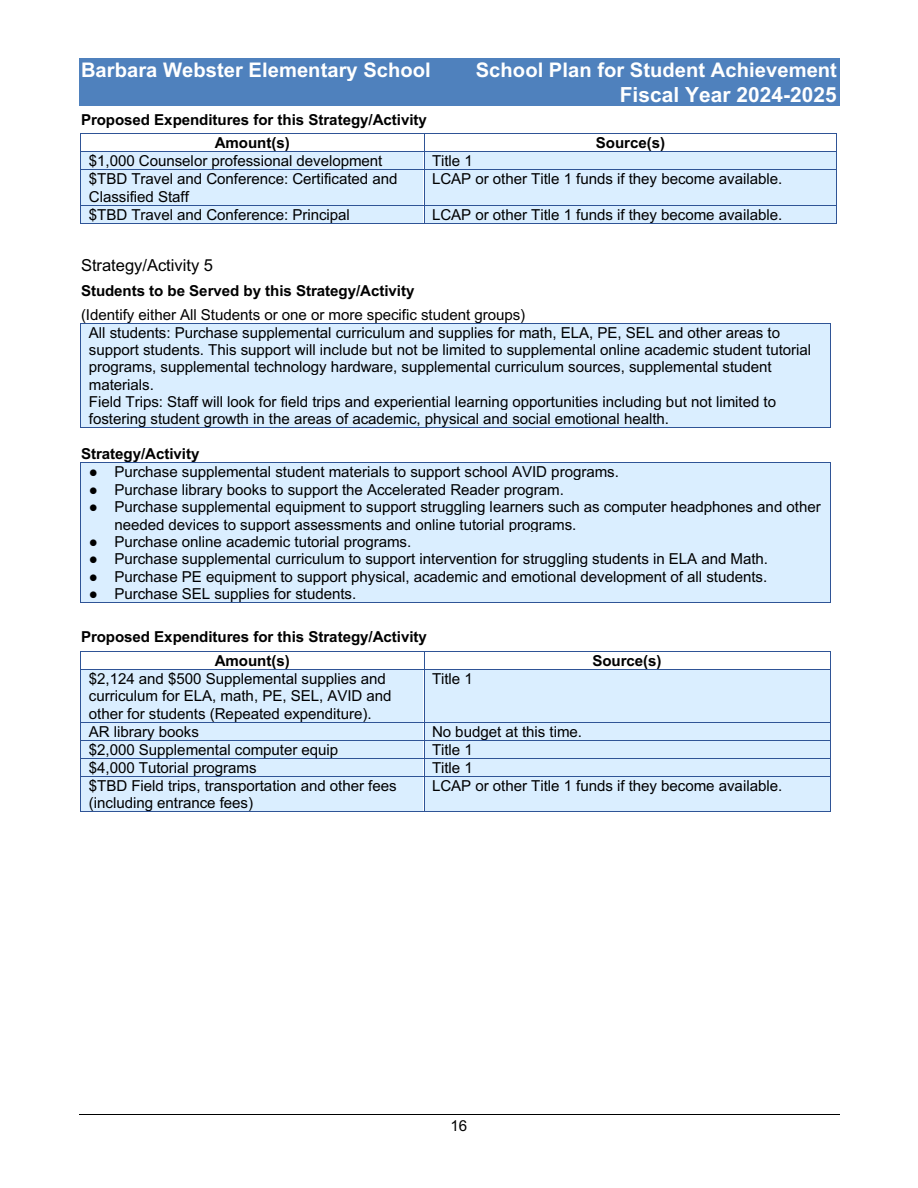
<style>
.page{position:relative;width:918px;height:1188px;background:#fff}
.page>*{position:absolute;margin:0;border:0;box-sizing:border-box;transform-origin:0 0}
.t1{font:700 20.85px "Arial";letter-spacing:.005em;color:#fff}
.t2{font:700 20.1px "Arial";letter-spacing:.005em;color:#fff}
.t3{font:16.5px "Arial";color:#000}
.t4{font:15.15px/17.4px "Arial";letter-spacing:-.005em;color:#000}
.t5{font:700 15.15px/23.7px "Arial";letter-spacing:-.005em;color:#000;text-align:center}
.s1{font-family:"Calibri"}
</style>
<div class="page">
<div style="left:79px;top:58px;width:760px;height:24px;background:#4f81bd"></div>
<div style="left:79px;top:82px;width:760px;height:24px;background:#4f81bd"></div>
<hr style="left:79px;top:1115px;width:760px;height:1px;background:#000">
<hr style="left:81px;top:134px;width:343px;height:1px;background:#2f5496">
<hr style="left:424px;top:134px;width:413px;height:1px;background:#2f5496">
<div style="left:81px;top:152px;width:342px;height:18px;background:#daeeff"></div>
<div style="left:424px;top:152px;width:413px;height:18px;background:#daeeff"></div>
<hr style="left:81px;top:152px;width:343px;height:1px;background:#2f5496">
<hr style="left:424px;top:152px;width:413px;height:1px;background:#2f5496">
<div style="left:81px;top:170px;width:342px;height:35px;background:#daeeff"></div>
<div style="left:424px;top:170px;width:413px;height:35px;background:#daeeff"></div>
<hr style="left:81px;top:170px;width:343px;height:1px;background:#2f5496">
<svg style="left:424px;top:135px;width:1px;height:35px"></svg>
<hr style="left:424px;top:170px;width:413px;height:1px;background:#2f5496">
<hr style="left:81px;top:170px;width:1px;height:35px;background:#2f5496">
<hr style="left:424px;top:170px;width:1px;height:35px;background:#2f5496">
<hr style="left:837px;top:170px;width:1px;height:35px;background:#2f5496">
<div style="left:81px;top:206px;width:342px;height:17px;background:#daeeff"></div>
<div style="left:424px;top:206px;width:413px;height:17px;background:#daeeff"></div>
<hr style="left:81px;top:205px;width:343px;height:1px;background:#2f5496">
<hr style="left:424px;top:205px;width:413px;height:1px;background:#2f5496">
<hr style="left:81px;top:223px;width:343px;height:1px;background:#2f5496">
<svg style="left:424px;top:206px;width:1px;height:17px"></svg>
<hr style="left:424px;top:223px;width:413px;height:1px;background:#2f5496">
<div style="left:81px;top:324px;width:749px;height:103px;background:#daeeff"></div>
<hr style="left:81px;top:323px;width:749px;height:1px;background:#2f5496">
<hr style="left:81px;top:324px;width:1px;height:103px;background:#2f5496">
<hr style="left:81px;top:427px;width:749px;height:1px;background:#2f5496">
<hr style="left:830px;top:324px;width:1px;height:103px;background:#2f5496">
<div style="left:81px;top:463px;width:749px;height:140px;background:#daeeff"></div>
<hr style="left:81px;top:462px;width:749px;height:1px;background:#2f5496">
<hr style="left:81px;top:463px;width:1px;height:140px;background:#2f5496">
<hr style="left:81px;top:603px;width:749px;height:1px;background:#2f5496">
<hr style="left:830px;top:463px;width:1px;height:140px;background:#2f5496">
<hr style="left:81px;top:651px;width:343px;height:1px;background:#2f5496">
<hr style="left:424px;top:651px;width:406px;height:1px;background:#2f5496">
<div style="left:81px;top:670px;width:342px;height:52px;background:#daeeff"></div>
<div style="left:424px;top:670px;width:406px;height:52px;background:#daeeff"></div>
<hr style="left:81px;top:669px;width:343px;height:1px;background:#2f5496">
<svg style="left:424px;top:652px;width:1px;height:17px"></svg>
<hr style="left:424px;top:669px;width:406px;height:1px;background:#2f5496">
<svg style="left:830px;top:651px;width:1px;height:19px"></svg>
<hr style="left:81px;top:670px;width:1px;height:52px;background:#2f5496">
<hr style="left:424px;top:670px;width:1px;height:52px;background:#2f5496">
<hr style="left:830px;top:670px;width:1px;height:52px;background:#2f5496">
<div style="left:81px;top:723px;width:342px;height:17px;background:#daeeff"></div>
<div style="left:424px;top:723px;width:406px;height:17px;background:#daeeff"></div>
<hr style="left:81px;top:722px;width:343px;height:1px;background:#2f5496">
<hr style="left:424px;top:722px;width:406px;height:1px;background:#2f5496">
<div style="left:81px;top:741px;width:342px;height:17px;background:#daeeff"></div>
<div style="left:424px;top:741px;width:406px;height:17px;background:#daeeff"></div>
<hr style="left:81px;top:740px;width:343px;height:1px;background:#2f5496">
<hr style="left:424px;top:740px;width:406px;height:1px;background:#2f5496">
<div style="left:81px;top:759px;width:342px;height:17px;background:#daeeff"></div>
<div style="left:424px;top:759px;width:406px;height:17px;background:#daeeff"></div>
<hr style="left:81px;top:758px;width:343px;height:1px;background:#2f5496">
<hr style="left:424px;top:758px;width:406px;height:1px;background:#2f5496">
<div style="left:81px;top:777px;width:342px;height:34px;background:#daeeff"></div>
<div style="left:424px;top:777px;width:406px;height:34px;background:#daeeff"></div>
<hr style="left:81px;top:776px;width:343px;height:1px;background:#2f5496">
<svg style="left:424px;top:723px;width:1px;height:53px"></svg>
<hr style="left:424px;top:776px;width:406px;height:1px;background:#2f5496">
<svg style="left:830px;top:722px;width:1px;height:55px"></svg>
<hr style="left:81px;top:777px;width:1px;height:34px;background:#2f5496">
<hr style="left:81px;top:811px;width:343px;height:1px;background:#2f5496">
<hr style="left:424px;top:777px;width:1px;height:34px;background:#2f5496">
<hr style="left:424px;top:811px;width:406px;height:1px;background:#2f5496">
<hr style="left:830px;top:777px;width:1px;height:34px;background:#2f5496">
<h2 class="t2" style="left:81px;top:59px;width:351px">Barbara Webster Elementary School</h2>
<h2 class="t2" style="left:476px;top:59px;width:363px">School Plan for Student Achievement</h2>
<h1 class="t1" style="left:620px;top:83px;width:219px">Fiscal Year 2024-2025</h1>
<p class="t5" style="left:81px;top:107px;width:347px">Proposed Expenditures for this Strategy/Activity<br>Amount(s)</p>
<p class="t5" style="left:596px;top:131px;width:71px">Source(s)</p>
<p class="t4" style="left:89px;top:152px;width:295px">$1,000 Counselor professional development</p>
<p class="t4" style="left:432px;top:152px;width:42px">Title 1</p>
<p class="t4" style="left:89px;top:170px;width:310px">$TBD Travel and Conference: Certificated and<br>Classified Staff</p>
<p class="t4" style="left:432px;top:170px;width:352px">LCAP or other Title 1 funds if they become available.</p>
<p class="t4" style="left:89px;top:206px;width:262px">$TBD Travel and Conference: Principal</p>
<p class="t4" style="left:432px;top:206px;width:352px">LCAP or other Title 1 funds if they become available.</p>
<p class="t3" style="left:81px;top:257px;width:134px">Strategy/Activity 5</p>
<p class="t5" style="left:81px;top:279px;width:335px">Students to be Served by this Strategy/Activity</p>
<p class="t4" style="left:89px;top:306px;width:724px;text-indent:-8px">(Identify either All Students or one or more specific student groups)<br>All students: Purchase supplemental curriculum and supplies for math, ELA, PE, SEL and other areas to support students. This support will include but not be limited to supplemental online academic student tutorial programs, supplemental technology hardware, supplemental curriculum sources, supplemental student materials.<br>Field Trips: Staff will look for field trips and experiential learning opportunities including but not limited to fostering student growth in the areas of academic, physical and social emotional health.</p>
<p class="t5" style="left:81px;top:442px;width:120px">Strategy/Activity</p>
<p class="t4" style="left:89px;top:463px;width:531px"><span class="s1">●</span> Purchase supplemental student materials to support school AVID programs.</p>
<p class="t4" style="left:89px;top:481px;width:476px"><span class="s1">●</span> Purchase library books to support the Accelerated Reader program.</p>
<p class="t4" style="left:114px;top:498px;width:708px;text-indent:-25px"><span class="s1">●</span> Purchase supplemental equipment to support struggling learners such as computer headphones and other needed devices to support assessments and online tutorial programs.</p>
<p class="t4" style="left:89px;top:533px;width:324px"><span class="s1">●</span> Purchase online academic tutorial programs.</p>
<p class="t4" style="left:89px;top:551px;width:681px"><span class="s1">●</span> Purchase supplemental curriculum to support intervention for struggling students in ELA and Math.</p>
<p class="t4" style="left:89px;top:568px;width:680px"><span class="s1">●</span> Purchase PE equipment to support physical, academic and emotional development of all students.</p>
<p class="t4" style="left:89px;top:585px;width:269px"><span class="s1">●</span> Purchase SEL supplies for students.</p>
<p class="t5" style="left:81px;top:625px;width:347px">Proposed Expenditures for this Strategy/Activity<br>Amount(s)</p>
<p class="t5" style="left:592px;top:649px;width:71px">Source(s)</p>
<p class="t4" style="left:89px;top:670px;width:304px">$2,124 and $500 Supplemental supplies and curriculum for ELA, math, PE, SEL, AVID and other for students (Repeated expenditure).</p>
<p class="t4" style="left:432px;top:670px;width:42px">Title 1</p>
<p class="t4" style="left:89px;top:723px;width:112px">AR library books</p>
<p class="t4" style="left:432px;top:723px;width:152px">No budget at this time.</p>
<p class="t4" style="left:89px;top:741px;width:251px">$2,000 Supplemental computer equip</p>
<p class="t4" style="left:432px;top:741px;width:42px">Title 1</p>
<p class="t4" style="left:89px;top:759px;width:169px">$4,000 Tutorial programs</p>
<p class="t4" style="left:432px;top:759px;width:42px">Title 1</p>
<p class="t4" style="left:89px;top:777px;width:309px">$TBD Field trips, transportation and other fees (including entrance fees)</p>
<p class="t4" style="left:432px;top:777px;width:352px">LCAP or other Title 1 funds if they become available.</p>
<p class="t4" style="left:451px;top:1117px;width:18px">16</p>
</div>
